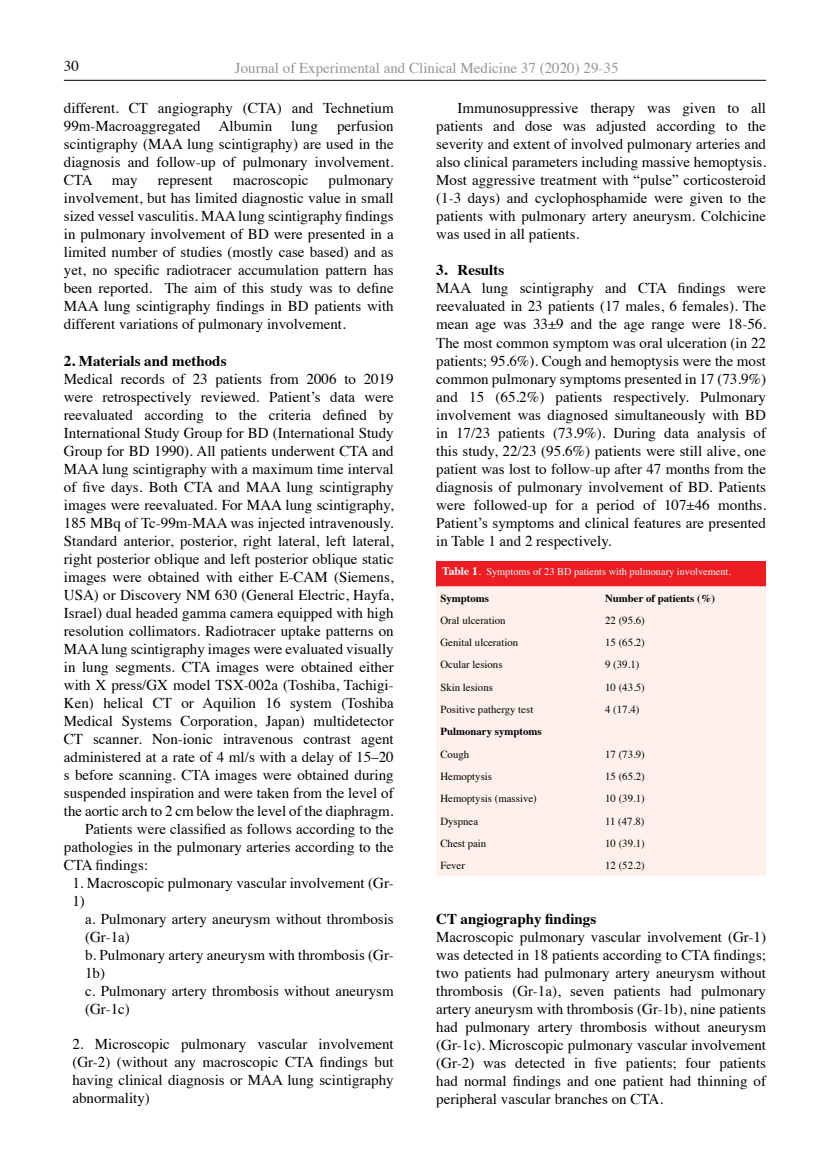
<style>
.page{position:relative;width:830px;height:1170px;background:#fff}
.page>*{position:absolute;margin:0;border:0;box-sizing:border-box;transform-origin:0 0}
.t1{font:15px/18px "Times";color:#000;text-align:justify}
.t2{font:15px "Times";color:#939598}
.t3{font:700 15px "Times";color:#000}
.t4{font:10.8px "Times";color:#000}
.t5{font:700 10.8px "Times";color:#000}
.t6{font:10.35px "Times";color:#fff}
.s1{font-weight:700;font-size:11.55px}
.s2{font-size:11.55px}
</style>
<div class="page">
<hr style="left:64px;top:80px;width:701px;height:1px;background:#000">
<div style="left:436px;top:561px;width:329px;height:25px;background:#ed1d24"></div>
<div style="left:436px;top:586px;width:329px;height:290px;background:#fef1eb"></div>
<p class="t1" style="left:64px;top:56px;width:16px">30</p>
<p class="t1" style="left:64px;top:98px;width:331px">different. CT angiography (CTA) and Technetium<br>99m-Macroaggregated Albumin</p>
<p class="t2" style="left:235px;top:54px;width:385px">Journal of Experimental and Clinical Medicine 37 (2020) 29-35</p>
<p class="t1" style="left:436px;top:98px;width:331px;text-indent:21px">Immunosuppressive therapy was given to all patients and dose was adjusted according to the severity and extent of involved pulmonary arteries and also clinical parameters including massive hemoptysis.<br>Most aggressive treatment with “pulse” corticosteroid (1-3 days) and cyclophosphamide were given to the patients with pulmonary artery aneurysm. Colchicine was used in all patients.</p>
<p class="t3" style="left:436px;top:256px;width:69px">3. Results</p>
<p class="t1" style="left:436px;top:278px;width:331px">MAA lung scintigraphy and CTA findings were reevaluated in 23 patients (17 males, 6 females). The mean age was 33±9 and the age range were 18-56.<br>The most common symptom was oral ulceration (in 22 patients; 95.6%). Cough and hemoptysis were the most common pulmonary symptoms presented in 17 (73.9%) and 15 (65.2%) patients respectively. Pulmonary involvement was diagnosed simultaneously with BD in 17/23 patients (73.9%). During data analysis of this study, 22/23 (95.6%) patients were still alive, one patient was lost to follow-up after 47 months from the diagnosis of pulmonary involvement of BD. Patients were followed-up for a period of 107±46 months.<br>Patient’s symptoms and clinical features are presented in Table 1 and 2 respectively.</p>
<p class="t1" style="left:291px;top:116px;width:28px">lung</p>
<p class="t1" style="left:64px;top:116px;width:331px;text-indent:273px">perfusion scintigraphy (MAA lung scintigraphy) are used in the diagnosis and follow-up of pulmonary involvement.<br>CTA</p>
<p class="t1" style="left:64px;top:170px;width:331px;text-indent:265px">pulmonary involvement, but has limited diagnostic value in small sized vessel vasculitis. MAA lung scintigraphy findings in pulmonary involvement of BD were presented in a limited number of studies (mostly case based) and as yet, no specific radiotracer accumulation pattern has been reported. The aim of this study was to define MAA lung scintigraphy findings in BD patients with different variations of pulmonary involvement.</p>
<p class="t3" style="left:64px;top:346px;width:164px">2. Materials and methods</p>
<p class="t1" style="left:64px;top:368px;width:331px">Medical records of 23 patients from 2006 to 2019</p>
<p class="t1" style="left:64px;top:386px;width:331px">were retrospectively reviewed. Patient’s data were</p>
<p class="t1" style="left:64px;top:404px;width:331px">reevaluated according to the criteria defined by</p>
<p class="t1" style="left:64px;top:422px;width:331px">International Study Group for BD (International Study</p>
<p class="t1" style="left:64px;top:440px;width:331px">Group for BD 1990). All patients underwent CTA and</p>
<p class="t1" style="left:64px;top:458px;width:331px">MAA lung scintigraphy with a maximum time interval</p>
<p class="t1" style="left:64px;top:476px;width:331px">of five days. Both CTA and MAA lung scintigraphy</p>
<p class="t1" style="left:64px;top:494px;width:331px">images were reevaluated. For MAA lung scintigraphy,</p>
<p class="t1" style="left:64px;top:512px;width:331px">185 MBq of Tc-99m-MAA was injected intravenously.</p>
<p class="t1" style="left:64px;top:530px;width:331px">Standard anterior, posterior, right lateral, left lateral,</p>
<p class="t1" style="left:64px;top:548px;width:331px">right posterior oblique and left posterior oblique static</p>
<p class="t1" style="left:64px;top:566px;width:331px">images were obtained with either E-CAM (Siemens,</p>
<p class="t1" style="left:64px;top:584px;width:331px">USA) or Discovery NM 630 (General Electric, Hayfa,</p>
<p class="t1" style="left:64px;top:602px;width:331px">Israel) dual headed gamma camera equipped with high</p>
<p class="t1" style="left:64px;top:620px;width:331px">resolution collimators. Radiotracer uptake patterns on</p>
<p class="t1" style="left:64px;top:638px;width:331px">MAA lung scintigraphy images were evaluated visually</p>
<p class="t1" style="left:64px;top:656px;width:331px">in lung segments. CTA images were obtained either</p>
<p class="t1" style="left:64px;top:674px;width:331px">with X press/GX model TSX-002a (Toshiba, Tachigi-</p>
<p class="t1" style="left:64px;top:692px;width:331px">Ken) helical CT or Aquilion 16 system (Toshiba</p>
<p class="t1" style="left:64px;top:710px;width:331px">Medical Systems Corporation, Japan) multidetector</p>
<p class="t1" style="left:64px;top:728px;width:331px">CT scanner. Non-ionic intravenous contrast agent</p>
<p class="t1" style="left:64px;top:746px;width:331px">administered at a rate of 4 ml/s with a delay of 15–20</p>
<p class="t1" style="left:64px;top:764px;width:331px">s before scanning. CTA images were obtained during</p>
<p class="t1" style="left:64px;top:782px;width:331px">suspended inspiration and were taken from the level of</p>
<p class="t1" style="left:64px;top:800px;width:331px">the aortic arch to 2 cm below the level of the diaphragm.</p>
<p class="t1" style="left:85px;top:818px;width:310px">Patients were classified as follows according to the</p>
<p class="t1" style="left:64px;top:836px;width:331px">pathologies in the pulmonary arteries according to the</p>
<p class="t1" style="left:64px;top:854px;width:86px">CTA findings:</p>
<p class="t1" style="left:72px;top:872px;width:323px">1. Macroscopic pulmonary vascular involvement (Gr-<br>1)</p>
<p class="t1" style="left:85px;top:908px;width:310px;text-align:left">a. Pulmonary artery aneurysm without thrombosis (Gr-1a)<br>b. Pulmonary artery aneurysm with thrombosis (Gr-<br>1b)<br>c. Pulmonary artery thrombosis without aneurysm (Gr-1c)</p>
<p class="t1" style="left:72px;top:1033px;width:323px">2. Microscopic pulmonary vascular involvement (Gr-2) (without any macroscopic CTA findings but having clinical diagnosis or MAA lung scintigraphy abnormality)</p>
<p class="t1" style="left:112px;top:170px;width:27px">may</p>
<p class="t1" style="left:158px;top:170px;width:56px">represent</p>
<p class="t1" style="left:233px;top:170px;width:77px">macroscopic</p>
<p class="t6" style="left:442px;top:561px;width:290px"><span class="s1">Table 1</span><span class="s2">.</span> Symptoms of 23 BD patients with pulmonary involvement.</p>
<p class="t5" style="left:440px;top:587px;width:50px">Symptoms</p>
<p class="t5" style="left:605px;top:587px;width:111px">Number of patients (%)</p>
<p class="t4" style="left:440px;top:610px;width:67px">Oral ulceration</p>
<p class="t4" style="left:605px;top:610px;width:41px">22 (95.6)</p>
<p class="t4" style="left:440px;top:632px;width:79px">Genital ulceration</p>
<p class="t4" style="left:605px;top:632px;width:41px">15 (65.2)</p>
<p class="t4" style="left:440px;top:654px;width:64px">Ocular lesions</p>
<p class="t4" style="left:605px;top:654px;width:36px">9 (39.1)</p>
<p class="t4" style="left:440px;top:677px;width:54px">Skin lesions</p>
<p class="t4" style="left:605px;top:677px;width:41px">10 (43.5)</p>
<p class="t4" style="left:440px;top:699px;width:94px">Positive pathergy test</p>
<p class="t4" style="left:605px;top:699px;width:36px">4 (17.4)</p>
<p class="t5" style="left:440px;top:721px;width:103px">Pulmonary symptoms</p>
<p class="t4" style="left:440px;top:744px;width:30px">Cough</p>
<p class="t4" style="left:605px;top:744px;width:41px">17 (73.9)</p>
<p class="t4" style="left:440px;top:766px;width:53px">Hemoptysis</p>
<p class="t4" style="left:605px;top:766px;width:41px">15 (65.2)</p>
<p class="t4" style="left:440px;top:788px;width:98px">Hemoptysis (massive)</p>
<p class="t4" style="left:605px;top:788px;width:41px">10 (39.1)</p>
<p class="t4" style="left:440px;top:811px;width:39px">Dyspnea</p>
<p class="t4" style="left:605px;top:811px;width:41px">11 (47.8)</p>
<p class="t4" style="left:440px;top:833px;width:47px">Chest pain</p>
<p class="t4" style="left:605px;top:833px;width:41px">10 (39.1)</p>
<p class="t4" style="left:440px;top:855px;width:26px">Fever</p>
<p class="t4" style="left:605px;top:855px;width:41px">12 (52.2)</p>
<p class="t3" style="left:436px;top:904px;width:161px">CT angiography findings</p>
<p class="t1" style="left:436px;top:926px;width:331px">Macroscopic pulmonary vascular involvement (Gr-1) was detected in 18 patients according to CTA findings; two patients had pulmonary artery aneurysm without thrombosis (Gr-1a), seven patients had pulmonary artery aneurysm with thrombosis (Gr-1b), nine patients had pulmonary artery thrombosis without aneurysm (Gr-1c). Microscopic pulmonary vascular involvement (Gr-2) was detected in five patients; four patients had normal findings and one patient had thinning of peripheral vascular branches on CTA.</p>
</div>
